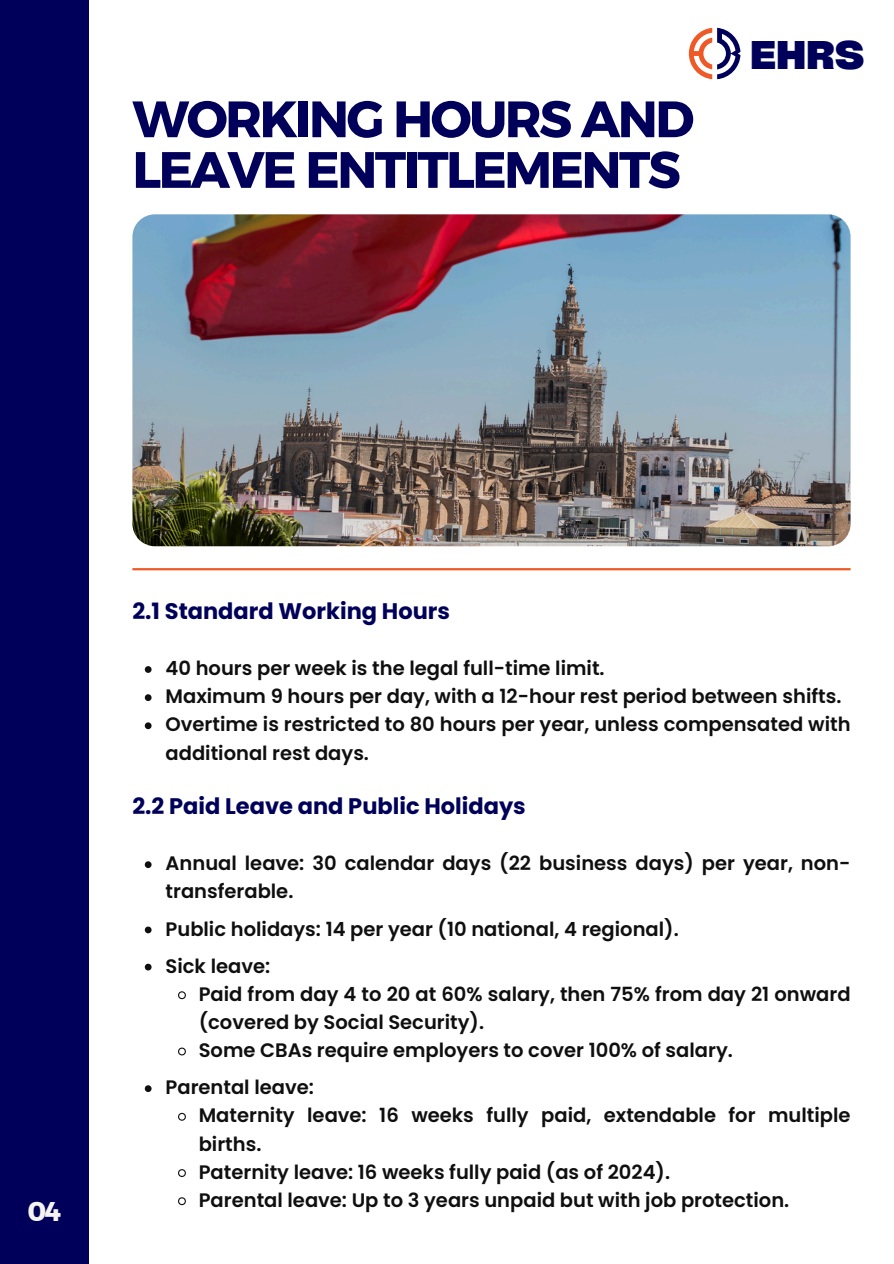
<style>
.page{position:relative;width:894px;height:1264px;background:#fff}
.page>*{position:absolute;margin:0;border:0;box-sizing:border-box;transform-origin:0 0}
.t1{font:51px/50.7px "Kief Montaser Bold";letter-spacing:-.05em;color:#00005a}
.t2{font:800 38.25px "Cy Grotesk Key";color:#00005a}
.t3{font:27px "Kief Montaser Bold";color:#f5f4f0}
.t4{font:700 22.5px "Poppins";color:#00005a}
.t5{font:600 19.5px/28.2px "Poppins";color:#0e0f0e}
</style>
<div class="page">
<div style="left:0;top:0;width:89px;height:1263px;background:#00005a"></div>
<svg style="left:688px;top:28px;width:52px;height:51px"></svg>
<svg style="left:145px;top:666px;width:6px;height:7px"></svg>
<svg style="left:145px;top:694px;width:6px;height:7px"></svg>
<svg style="left:145px;top:722px;width:6px;height:7px"></svg>
<svg style="left:145px;top:861px;width:6px;height:7px"></svg>
<svg style="left:145px;top:926px;width:6px;height:7px"></svg>
<svg style="left:145px;top:963px;width:6px;height:7px"></svg>
<svg style="left:178px;top:991px;width:8px;height:9px"></svg>
<svg style="left:178px;top:1047px;width:8px;height:9px"></svg>
<svg style="left:145px;top:1085px;width:6px;height:6px"></svg>
<svg style="left:178px;top:1112px;width:8px;height:9px"></svg>
<svg style="left:178px;top:1169px;width:8px;height:8px"></svg>
<svg style="left:178px;top:1197px;width:8px;height:8px"></svg>
<img style="left:132px;top:214px;width:718px;height:332px">
<hr style="left:132px;top:568px;width:718px;height:2px;background:#ef5927">
<p class="t1" style="left:132px;top:94px;width:563px">WORKING HOURS AND<br>LEAVE ENTITLEMENTS</p>
<h2 class="t2" style="left:750px;top:30px;width:116px">EHRS</h2>
<p class="t3" style="left:28px;top:1195px;width:36px">04</p>
<h1 class="t4" style="left:132px;top:595px;width:319px">2.1 Standard Working Hours</h1>
<p class="t5" style="left:165px;top:654px;width:440px">40 hours per week is the legal full-time limit.</p>
<p class="t5" style="left:165px;top:682px;width:677px">Maximum 9 hours per day, with a 12-hour rest period between shifts.</p>
<h3 class="t5" style="left:165px;top:710px;width:686px">Overtime is restricted to 80 hours per year, unless compensated with additional rest days.</h3>
<p class="t4" style="left:132px;top:790px;width:395px">2.2 Paid Leave and Public Holidays</p>
<p class="t5" style="left:165px;top:849px;width:686px">Annual leave: 30 calendar days (22 business days) per year, non&shy;transferable.</p>
<p class="t5" style="left:165px;top:914px;width:514px">Public holidays: 14 per year (10 national, 4 regional).</p>
<h3 class="t5" style="left:165px;top:951px;width:106px">Sick leave:</h3>
<p class="t5" style="left:199px;top:979px;width:653px">Paid from day 4 to 20 at 60% salary, then 75% from day 21 onward (covered by Social Security).</p>
<p class="t5" style="left:199px;top:1036px;width:535px">Some CBAs require employers to cover 100% of salary.</p>
<p class="t5" style="left:165px;top:1073px;width:150px">Parental leave:</p>
<p class="t5" style="left:199px;top:1101px;width:653px">Maternity leave: 16 weeks fully paid, extendable for multiple births.</p>
<p class="t5" style="left:199px;top:1157px;width:473px">Paternity leave: 16 weeks fully paid (as of 2024).</p>
<p class="t5" style="left:199px;top:1185px;width:592px">Parental leave: Up to 3 years unpaid but with job protection.</p>
</div>
